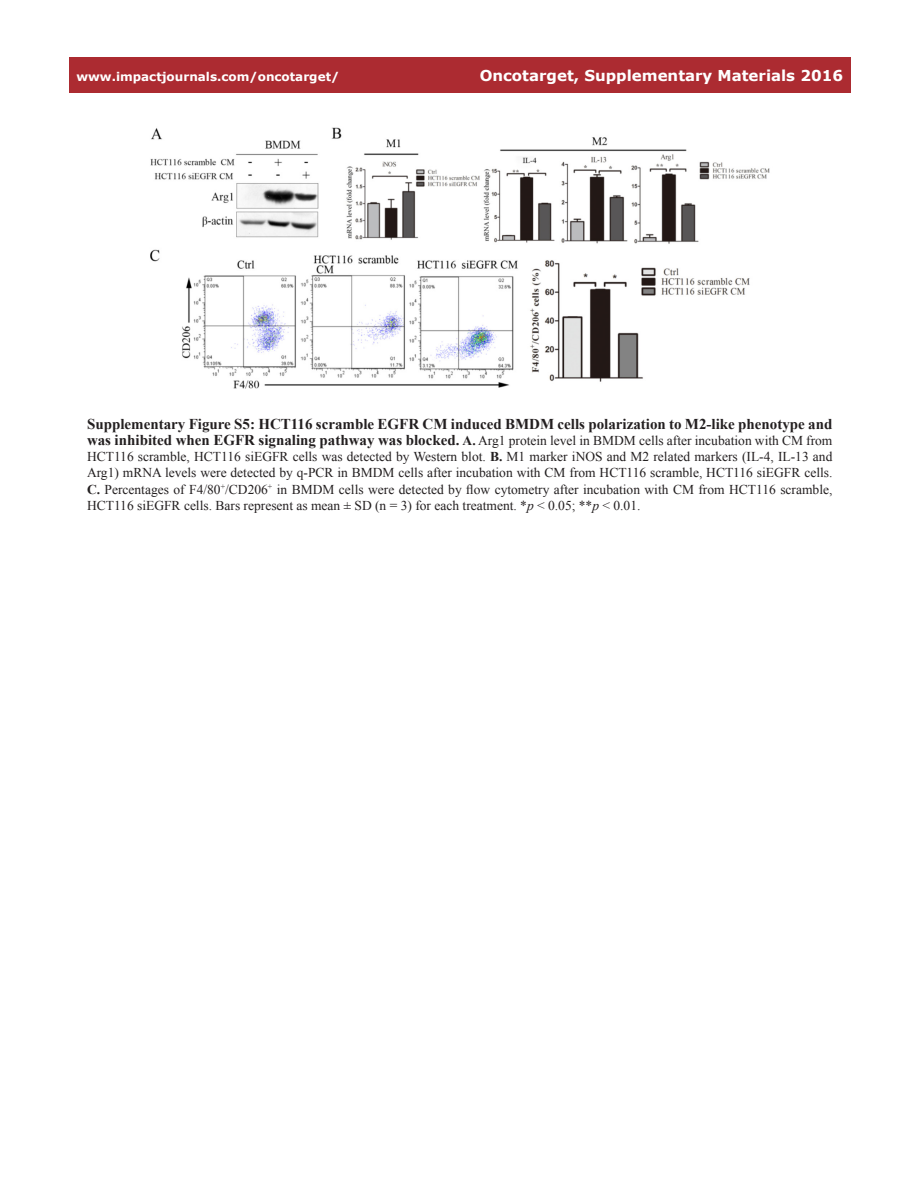
<style>
.page{position:relative;width:918px;height:1188px;background:#fff}
.page>*{position:absolute;margin:0;border:0;box-sizing:border-box;transform-origin:0 0}
.figuretext{font:700 15px "Times New Roman";color:#231f20}
.t1{font:700 15px "Verdana";color:#fff}
.figuretext-2{font:13.5px/16.2px "Times New Roman";color:#231f20;text-align:justify}
.t2{font:700 12px "Verdana";color:#fff}
.s1{font-weight:700;font-size:15px}
.s2{font-weight:700}
.s3{font-style:italic}
</style>
<div class="page">
<div style="left:69px;top:57px;width:781px;height:36px;background:#ac2b31"></div>
<img style="left:150px;top:127px;width:620px;height:262px">
<p class="t2" style="left:76px;top:68px;width:264px">www.impactjournals.com/oncotarget/</p>
<p class="t1" style="left:480px;top:65px;width:365px">Oncotarget, Supplementary Materials 2016</p>
<p class="figuretext" style="left:87px;top:413px;width:747px">Supplementary Figure S5: HCT116 scramble EGFR CM induced BMDM cells polarization to M2-like phenotype and</p>
<p class="figuretext-2" style="left:87px;top:432px;width:747px"><span class="s1">was inhibited when EGFR signaling pathway was blocked.</span> <span class="s2">A.</span> Arg1 protein level in BMDM cells after incubation with CM from HCT116 scramble, HCT116 siEGFR cells was detected by Western blot. <span class="s2">B.</span> M1 marker iNOS and M2 related markers (IL-4, IL-13 and Arg1) mRNA levels were detected by q-PCR in BMDM cells after incubation with CM from HCT116 scramble, HCT116 siEGFR cells.<br><span class="s2">C.</span> Percentages of F4/80<sup>+</sup>/CD206<sup>+</sup> in BMDM cells were detected by flow cytometry after incubation with CM from HCT116 scramble, HCT116 siEGFR cells. Bars represent as mean ± SD (n = 3) for each treatment. *<span class="s3">p</span> &lt; 0.05; **<span class="s3">p</span> &lt; 0.01.</p>
</div>
